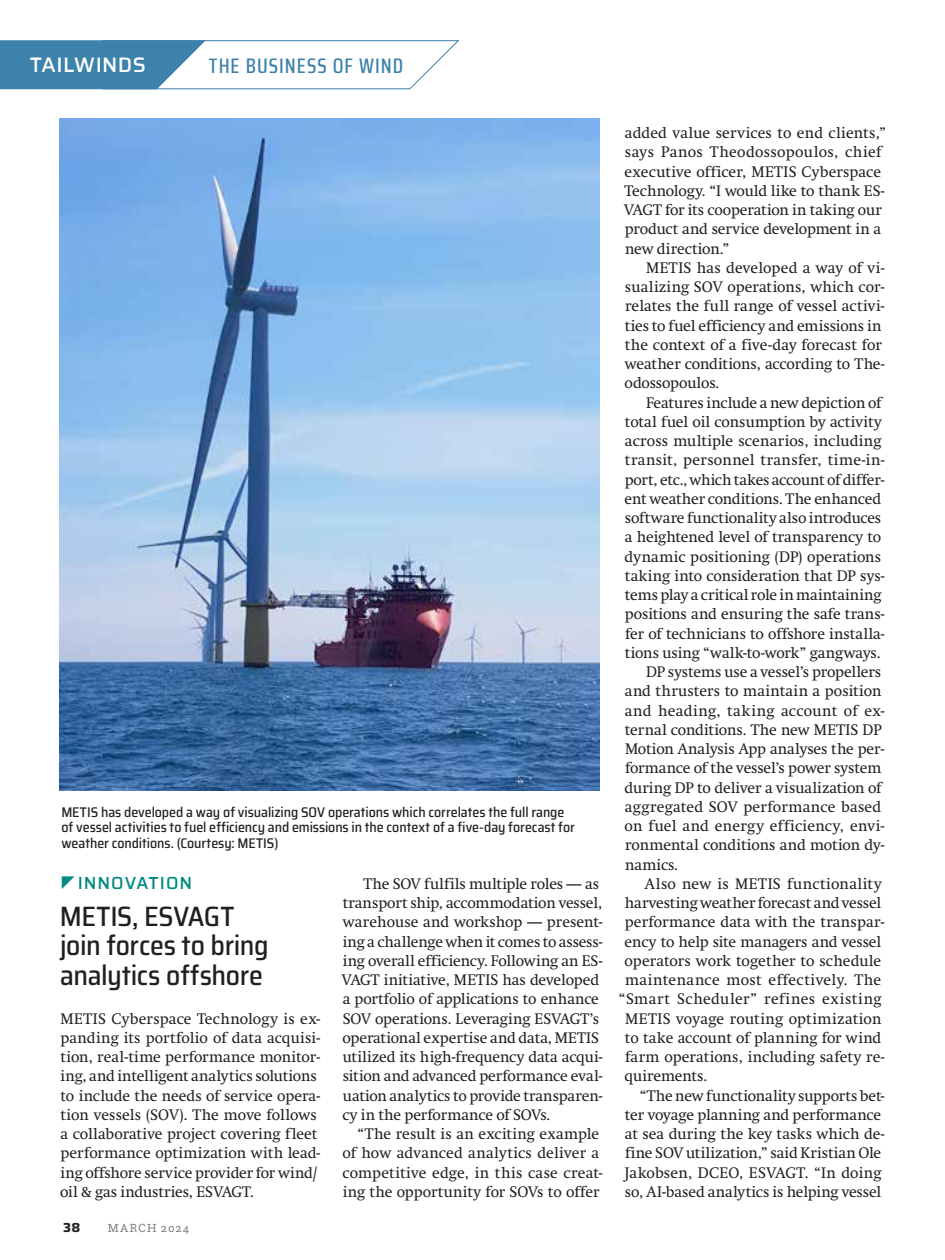
<style>
.page{position:relative;width:945px;height:1260px;background:#fff}
.page>*{position:absolute;margin:0;border:0;box-sizing:border-box;transform-origin:0 0}
.t1{font:500 semi-condensed 28px/29.8px "Saira";letter-spacing:-.015em;color:#231f20}
.t2{font:500 21px "Saira Condensed";letter-spacing:.05em;color:#3d82ab}
.t3{font:500 21px "Saira";letter-spacing:.015em;color:#fff}
.t4{font:500 17.5px "Saira";letter-spacing:.055em;color:#008a83}
.t5{font:15.05px/19.2px "Swift";color:#231f20}
.t6{font:15.05px "Swift";letter-spacing:.02em;color:#231f20}
.t7{font:15.05px "Swift";letter-spacing:.025em;color:#231f20}
.t8{font:15.05px "Swift";letter-spacing:-.02em;color:#231f20}
.t9{font:15.05px "Swift";letter-spacing:.035em;color:#231f20}
.t10{font:15.05px "Swift";letter-spacing:.03em;color:#231f20}
.t11{font:500 semi-condensed 14px/15.8px "Saira";letter-spacing:-.005em;color:#231f20}
.t12{font:700 13.12px "Saira";color:#231f20}
.t13{font:12.25px "Questa Slab";letter-spacing:.07em;color:#808285}
</style>
<div class="page">
<img style="left:60px;top:119px;width:540px;height:671px">
<svg style="left:0;top:40px;width:460px;height:50px"></svg>
<h2 class="t3" style="left:30px;top:49px;width:118px">TAILWINDS</h2>
<h2 class="t2" style="left:209px;top:50px;width:196px">THE BUSINESS OF WIND</h2>
<p class="t11" style="left:61px;top:804px;width:515px">METIS has developed a way of visualizing SOV operations which correlates the full range of vessel activities to fuel efficiency and emissions in the context of a five-day forecast for weather conditions. (Courtesy: METIS)</p>
<p class="t4" style="left:78px;top:870px;width:116px">INNOVATION</p>
<h1 class="t1" style="left:60px;top:901px;width:210px">METIS, ESVAGT join forces to bring analytics offshore</h1>
<p class="t5" style="left:60px;top:1009px;width:262px">METIS Cyberspace Technology is ex&shy;panding its portfolio of data acquisi&shy;tion, real-time performance monitor&shy;ing, and intelligent analytics solutions to include the needs of service opera&shy;tion vessels (SOV). The move follows a collaborative project covering fleet performance optimization with lead&shy;ing offshore service provider for wind/ oil &amp; gas industries, ESVAGT.</p>
<p class="t12" style="left:63px;top:1218px;width:19px">38</p>
<p class="t13" style="left:107px;top:1220px;width:84px">MARCH 2024</p>
<p class="t5" style="left:342px;top:874px;width:262px;text-indent:21px">The SOV fulfils multiple roles — as transport ship, accommodation vessel, warehouse and workshop — present&shy;ing a challenge when it comes to assess&shy;ing overall efficiency. Following an ES-VAGT initiative, METIS has developed a portfolio of applications to enhance SOV operations. Leveraging ESVAGT’s operational expertise and data, METIS utilized its high-frequency data acqui&shy;sition and advanced performance eval&shy;uation analytics to provide transparen&shy;cy in the performance of SOVs.</p>
<p class="t5" style="left:342px;top:1124px;width:262px;text-indent:15px">“The result is an exciting example of how advanced analytics deliver a competitive edge, in this case creat&shy;ing the opportunity for SOVs to offer</p>
<p class="t5" style="left:624px;top:123px;width:263px">added value services to end clients,” says Panos Theodossopoulos, chief executive officer, METIS Cyberspace Technology. “I would like to thank ES-VAGT for its cooperation in taking our product and service development in a new direction.”</p>
<p class="t5" style="left:625px;top:258px;width:262px;text-indent:21px">METIS has developed a way of vi&shy;sualizing SOV operations, which cor&shy;relates the full range of vessel activi&shy;ties to fuel efficiency and emissions in the context of a five-day forecast for weather conditions, according to The&shy;odossopoulos.</p>
<p class="t5" style="left:646px;top:393px;width:237px">Features include a new depiction of</p>
<p class="t5" style="left:625px;top:412px;width:258px">total fuel oil consumption by activity</p>
<p class="t5" style="left:625px;top:431px;width:258px">across multiple scenarios, including</p>
<p class="t7" style="left:625px;top:451px;width:261px">transit, personnel transfer, time-in-</p>
<p class="t8" style="left:625px;top:471px;width:261px">port, etc., which takes account of differ-</p>
<p class="t5" style="left:625px;top:489px;width:258px">ent weather conditions. The enhanced</p>
<p class="t5" style="left:625px;top:508px;width:258px">software functionality also introduces</p>
<p class="t5" style="left:625px;top:528px;width:258px">a heightened level of transparency to</p>
<p class="t5" style="left:625px;top:547px;width:258px">dynamic positioning (DP) operations</p>
<p class="t5" style="left:625px;top:566px;width:261px">taking into consideration that DP sys-</p>
<p class="t5" style="left:625px;top:585px;width:258px">tems play a critical role in maintaining</p>
<p class="t5" style="left:625px;top:605px;width:261px">positions and ensuring the safe trans-</p>
<p class="t5" style="left:625px;top:624px;width:261px">fer of technicians to offshore installa-</p>
<p class="t5" style="left:625px;top:643px;width:257px">tions using “walk-to-work” gangways.</p>
<p class="t5" style="left:646px;top:662px;width:237px">DP systems use a vessel’s propellers</p>
<p class="t5" style="left:625px;top:682px;width:258px">and thrusters to maintain a position</p>
<p class="t6" style="left:625px;top:702px;width:261px">and heading, taking account of ex-</p>
<p class="t5" style="left:625px;top:720px;width:258px">ternal conditions. The new METIS DP</p>
<p class="t5" style="left:625px;top:739px;width:261px">Motion Analysis App analyses the per-</p>
<p class="t5" style="left:625px;top:759px;width:258px">formance of the vessel’s power system</p>
<p class="t5" style="left:625px;top:778px;width:258px">during DP to deliver a visualization of</p>
<p class="t6" style="left:625px;top:798px;width:258px">aggregated SOV performance based</p>
<p class="t6" style="left:625px;top:817px;width:262px">on fuel and energy efficiency, envi-</p>
<p class="t5" style="left:625px;top:836px;width:261px">ronmental conditions and motion dy-</p>
<p class="t5" style="left:625px;top:855px;width:54px">namics.</p>
<p class="t10" style="left:645px;top:875px;width:238px">Also new is METIS functionality</p>
<p class="t5" style="left:625px;top:893px;width:258px">harvesting weather forecast and vessel</p>
<p class="t5" style="left:625px;top:913px;width:261px">performance data with the transpar-</p>
<p class="t5" style="left:625px;top:932px;width:258px">ency to help site managers and vessel</p>
<p class="t5" style="left:625px;top:951px;width:258px">operators work together to schedule</p>
<p class="t7" style="left:625px;top:971px;width:258px">maintenance most effectively. The</p>
<p class="t9" style="left:619px;top:990px;width:264px">“Smart Scheduler” refines existing</p>
<p class="t6" style="left:625px;top:1010px;width:258px">METIS voyage routing optimization</p>
<p class="t5" style="left:625px;top:1028px;width:258px">to take account of planning for wind</p>
<p class="t5" style="left:625px;top:1047px;width:261px">farm operations, including safety re-</p>
<p class="t5" style="left:625px;top:1067px;width:84px">quirements.</p>
<p class="t5" style="left:640px;top:1086px;width:246px">“The new functionality supports bet-</p>
<p class="t5" style="left:625px;top:1105px;width:258px">ter voyage planning and performance</p>
<p class="t5" style="left:625px;top:1124px;width:261px">at sea during the key tasks which de-</p>
<p class="t5" style="left:625px;top:1144px;width:258px">fine SOV utilization,” said Kristian Ole</p>
<p class="t5" style="left:625px;top:1163px;width:258px">Jakobsen, DCEO, ESVAGT. “In doing</p>
<p class="t5" style="left:625px;top:1182px;width:258px">so, AI-based analytics is helping vessel</p>
</div>
